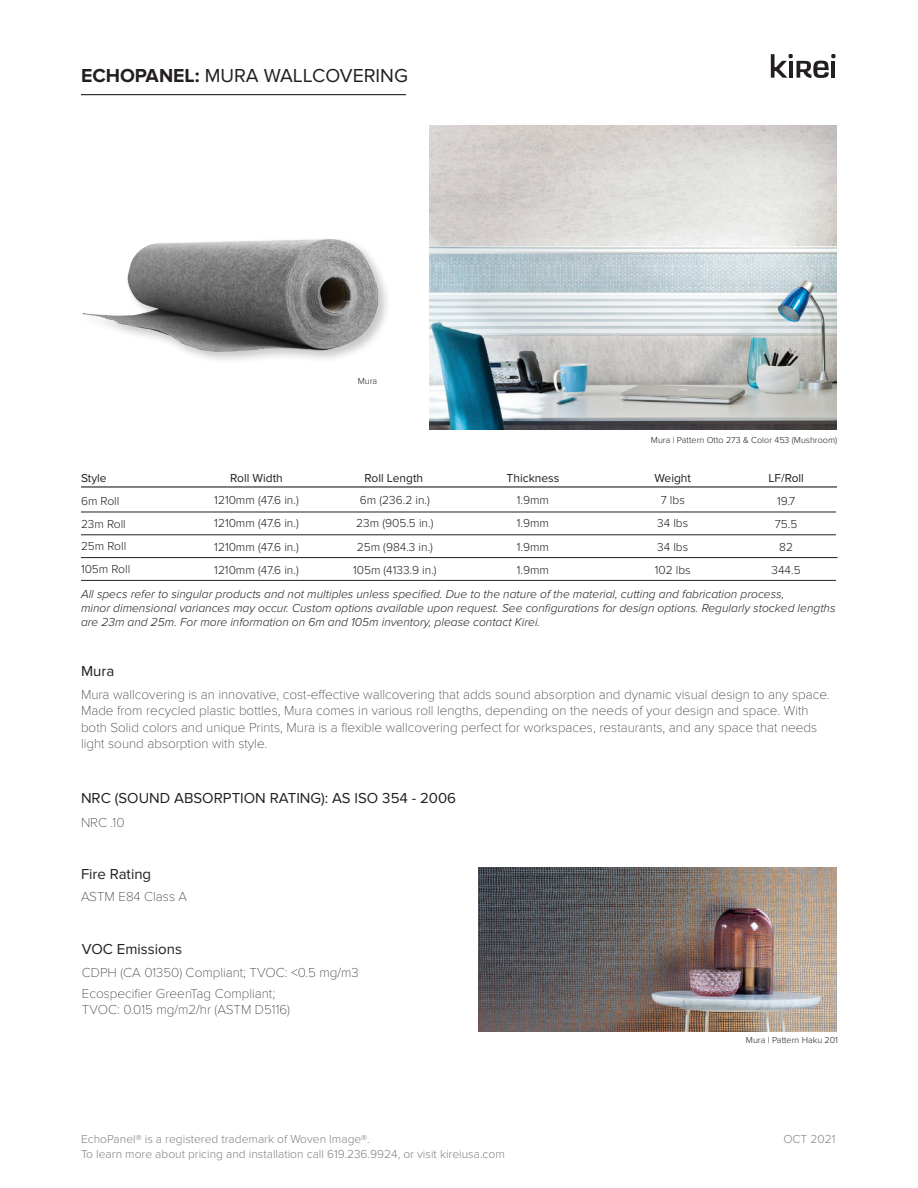
<style>
.page{position:relative;width:918px;height:1188px;background:#fff}
.page>*{position:absolute;margin:0;border:0;box-sizing:border-box;transform-origin:0 0}
.t1{font:19.5px "Proxima Nova";color:#231f20}
.Subhead{font:15px "Proxima Nova";color:#231f20}
.Text{font:100 13.5px/16.5px "Proxima Nova T";color:#231f20}
.t2{font:italic 300 12px/14.4px "Proxima Nova";color:#231f20}
.t3{font:300 12px "Proxima Nova";color:#231f20}
.t4{font:300 12px/14.4px "Proxima Nova";color:#808285}
.t5{font:12px "Proxima Nova";color:#231f20}
.t6{font:300 9px "Proxima Nova";color:#231f20}
.s1{font-weight:700}
</style>
<div class="page">
<svg style="left:771px;top:54px;width:64px;height:24px"></svg>
<hr style="left:81px;top:486px;width:756px;height:2px;background:#231f20">
<hr style="left:81px;top:512px;width:755px;height:1px;background:#231f20">
<hr style="left:81px;top:535px;width:755px;height:1px;background:#231f20">
<hr style="left:81px;top:557px;width:757px;height:1px;background:#231f20">
<hr style="left:81px;top:580px;width:755px;height:1px;background:#231f20">
<hr style="left:81px;top:94px;width:325px;height:1px;background:#231f20">
<img style="left:429px;top:126px;width:408px;height:304px">
<div style="left:81px;top:236px;width:310px;height:129px;background:#231f20;opacity:.25"></div>
<img style="left:81px;top:236px;width:304px;height:121px">
<img style="left:478px;top:867px;width:359px;height:164px">
<p class="t1" style="left:81px;top:64px;width:329px"><span class="s1">ECHOPANEL:</span> MURA WALLCOVERING</p>
<p class="t5" style="left:81px;top:471px;width:27px">Style</p>
<p class="t3" style="left:81px;top:494px;width:40px">6m Roll</p>
<p class="t3" style="left:81px;top:517px;width:46px">23m Roll</p>
<p class="t3" style="left:81px;top:539px;width:47px">25m Roll</p>
<p class="t3" style="left:81px;top:562px;width:51px">105m Roll</p>
<p class="t6" style="left:358px;top:375px;width:21px">Mura</p>
<p class="t6" style="left:651px;top:435px;width:188px">Mura | Pattern Otto 273 &amp; Color 453 (Mushroom)</p>
<p class="t5" style="left:230px;top:471px;width:54px">Roll Width</p>
<p class="t5" style="left:365px;top:471px;width:60px">Roll Length</p>
<p class="t5" style="left:507px;top:471px;width:54px">Thickness</p>
<p class="t5" style="left:655px;top:471px;width:38px">Weight</p>
<p class="t5" style="left:769px;top:471px;width:37px">LF/Roll</p>
<p class="t3" style="left:214px;top:516px;width:86px">1210mm (47.6 in.)</p>
<p class="t3" style="left:214px;top:540px;width:86px">1210mm (47.6 in.)</p>
<p class="t3" style="left:214px;top:493px;width:86px">1210mm (47.6 in.)</p>
<p class="t3" style="left:360px;top:493px;width:71px">6m (236.2 in.)</p>
<p class="t3" style="left:517px;top:493px;width:34px">1.9mm</p>
<p class="t3" style="left:661px;top:493px;width:26px">7 lbs</p>
<p class="t3" style="left:777px;top:494px;width:20px">19.7</p>
<p class="t3" style="left:356px;top:516px;width:79px">23m (905.5 in.)</p>
<p class="t3" style="left:357px;top:540px;width:78px">25m (984.3 in.)</p>
<p class="t3" style="left:517px;top:516px;width:34px">1.9mm</p>
<p class="t3" style="left:517px;top:540px;width:34px">1.9mm</p>
<p class="t3" style="left:657px;top:516px;width:33px">34 lbs</p>
<p class="t3" style="left:657px;top:540px;width:33px">34 lbs</p>
<p class="t3" style="left:775px;top:517px;width:24px">75.5</p>
<p class="t3" style="left:779px;top:541px;width:15px">82</p>
<p class="t3" style="left:214px;top:563px;width:86px">1210mm (47.6 in.)</p>
<p class="t3" style="left:353px;top:563px;width:85px">105m (4133.9 in.)</p>
<p class="t3" style="left:517px;top:563px;width:34px">1.9mm</p>
<p class="t3" style="left:655px;top:563px;width:38px">102 lbs</p>
<p class="t3" style="left:772px;top:564px;width:31px">344.5</p>
<p class="t2" style="left:81px;top:587px;width:756px">All specs refer to singular products and not multiples unless specified. Due to the nature of the material, cutting and fabrication process,<br>minor dimensional variances may occur. Custom options available upon request. See configurations for design options. Regularly stocked lengths are 23m and 25m. For more information on 6m and 105m inventory, please contact Kirei.</p>
<p class="Subhead" style="left:81px;top:662px;width:35px">Mura</p>
<p class="Text" style="left:81px;top:686px;width:750px">Mura wallcovering is an innovative, cost-effective wallcovering that adds sound absorption and dynamic visual design to any space.<br>Made from recycled plastic bottles, Mura comes in various roll lengths, depending on the needs of your design and space. With both Solid colors and unique Prints, Mura is a flexible wallcovering perfect for workspaces, restaurants, and any space that needs light sound absorption with style.</p>
<p class="Subhead" style="left:81px;top:790px;width:377px">NRC (SOUND ABSORPTION RATING): AS ISO 354 - 2006</p>
<p class="Text" style="left:81px;top:814px;width:45px">NRC .10</p>
<p class="Subhead" style="left:81px;top:865px;width:72px">Fire Rating</p>
<p class="Text" style="left:81px;top:889px;width:108px">ASTM E84 Class A</p>
<p class="Subhead" style="left:82px;top:941px;width:102px">VOC Emissions</p>
<p class="Text" style="left:82px;top:964px;width:278px">CDPH (CA 01350) Compliant; TVOC: &lt;0.5 mg/m3</p>
<p class="Text" style="left:82px;top:985px;width:210px">Ecospecifier GreenTag Compliant;<br>TVOC: 0.015 mg/m2/hr (ASTM D5116)</p>
<p class="t6" style="left:746px;top:1035px;width:94px">Mura | Pattern Haku 201</p>
<p class="t4" style="left:81px;top:1132px;width:425px">EchoPanel® is a registered trademark of Woven Image®.<br>To learn more about pricing and installation call 619.236.9924, or visit kireiusa.com</p>
<p class="t4" style="left:783px;top:1132px;width:54px">OCT 2021</p>
</div>
